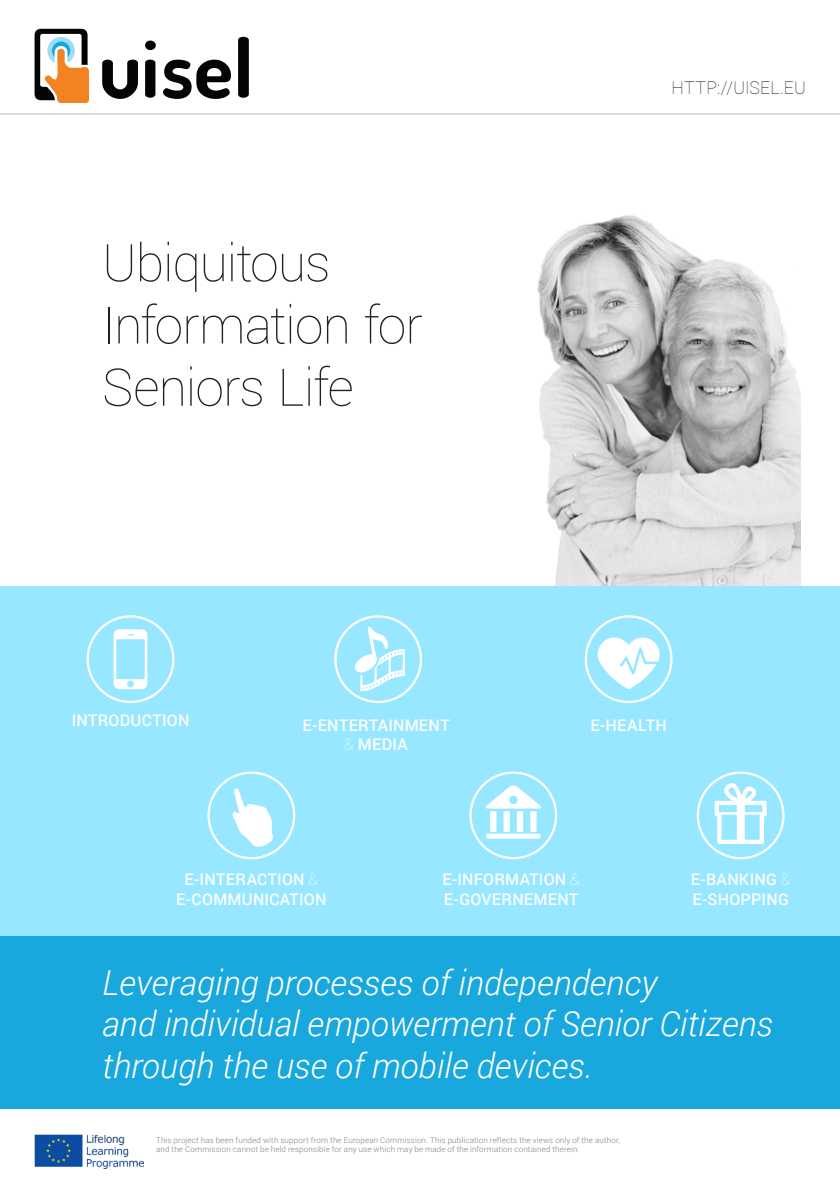
<style>
.page{position:relative;width:840px;height:1191px;background:#fff}
.page>*{position:absolute;margin:0;border:0;box-sizing:border-box;transform-origin:0 0}
.t1{font:100 51.8px/62.2px "Roboto";letter-spacing:-.025em;color:#231f20}
.t2{font:italic 300 34.4px/41.4px "Roboto";color:#fff}
.t3{font:100 17.6px "Roboto";letter-spacing:.015em;color:#231f20}
.t4{font:500 16px/19.2px "Roboto";letter-spacing:.015em;color:#fff}
.t5{font:300 8px/9.6px "Roboto";letter-spacing:.02em;color:#808285}
.s1{font-weight:100}
</style>
<div class="page">
<div style="left:35px;top:29px;width:52px;height:71px;background:#040503;border-radius:7px"></div>
<div style="left:40px;top:34px;width:41px;height:53px;background:#fff;border-radius:3px"></div>
<svg style="left:47px;top:37px;width:28px;height:27px"></svg>
<div style="left:52px;top:42px;width:18px;height:18px;background:#13a9db;border-radius:50%"></div>
<svg style="left:102px;top:60px;width:36px;height:39px"></svg>
<svg style="left:145px;top:41px;width:11px;height:57px"></svg>
<svg style="left:163px;top:60px;width:68px;height:39px"></svg>
<svg style="left:238px;top:37px;width:11px;height:61px"></svg>
<svg style="left:41px;top:46px;width:48px;height:57px"></svg>
<img style="left:34px;top:1134px;width:109px;height:34px">
<hr style="left:0;top:113px;width:839px;height:1px;background:#bcbdc0">
<img style="left:536px;top:215px;width:264px;height:372px">
<div style="left:0;top:935px;width:839px;height:173px;background:#18a8dd"></div>
<div style="left:0;top:587px;width:839px;height:348px;background:#96e7ff"></div>
<svg style="left:696px;top:771px;width:88px;height:88px"></svg>
<svg style="left:207px;top:771px;width:88px;height:88px"></svg>
<svg style="left:334px;top:615px;width:88px;height:88px"></svg>
<svg style="left:469px;top:771px;width:88px;height:88px"></svg>
<svg style="left:584px;top:615px;width:88px;height:88px"></svg>
<svg style="left:87px;top:615px;width:87px;height:88px"></svg>
<p class="t1" style="left:102px;top:233px;width:322px">Ubiquitous<br>Information for<br>Seniors Life</p>
<p class="t3" style="left:671px;top:78px;width:136px">HTTP://UISEL.EU</p>
<p class="t4" style="left:72px;top:710px;width:119px">INTRODUCTION</p>
<p class="t4" style="left:590px;top:715px;width:78px">E-HEALTH</p>
<p class="t4" style="left:302px;top:715px;width:148px">E-ENTERTAINMENT</p>
<p class="t4" style="left:344px;top:735px;width:65px"><span class="s1">&amp;</span> MEDIA</p>
<p class="t4" style="left:184px;top:870px;width:135px">E-INTERACTION <span class="s1">&amp;</span></p>
<p class="t4" style="left:176px;top:889px;width:152px">E-COMMUNICATION</p>
<p class="t4" style="left:442px;top:870px;width:139px">E-INFORMATION <span class="s1">&amp;</span></p>
<p class="t4" style="left:443px;top:889px;width:136px">E-GOVERNEMENT</p>
<p class="t4" style="left:690px;top:870px;width:101px">E-BANKING <span class="s1">&amp;<br></span>E-SHOPPING</p>
<p class="t2" style="left:102px;top:962px;width:672px">Leveraging processes of independency<br>and individual empowerment of Senior Citizens through the use of mobile devices.</p>
<p class="t5" style="left:156px;top:1135px;width:465px">This project has been funded with support from the European Commission. This publication reflects the views only of the author, and the Commission cannot be held responsible for any use which may be made of the information contained therein.</p>
</div>
